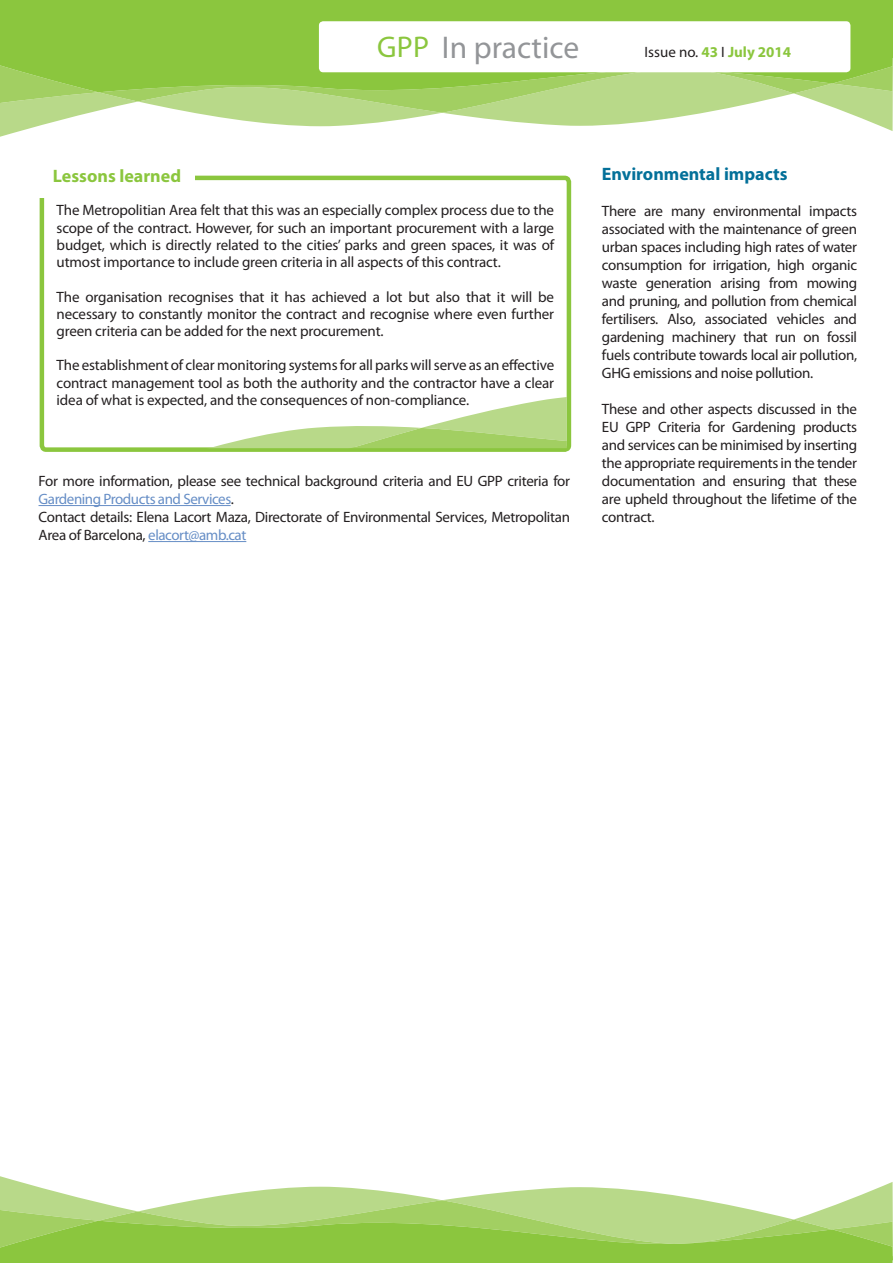
<style>
.page{position:relative;width:893px;height:1263px;background:#fff}
.page>*{position:absolute;margin:0;border:0;box-sizing:border-box;transform-origin:0 0}
.t1{font:31.5px "Myriad Pro";color:#939598}
.t2{font:700 18px "Myriad Pro";color:#037099}
.t3{font:700 18px "Myriad Pro";color:#8bc63e}
.t4{font:15px/18px "Myriad Pro";letter-spacing:-.02em;color:#231f20;text-align:justify}
.t5{font:700 15px "Myriad Pro";color:#8bc63e}
.s1{font-size:30px;color:#8bc63e}
.s2{font-weight:400;color:#231f20}
.s3{color:#668ec6}
</style>
<div class="page">
<svg style="left:0;top:113px;width:88px;height:24px"></svg>
<svg style="left:195px;top:113px;width:698px;height:18px"></svg>
<svg style="left:0;top:58px;width:893px;height:55px;background:#a9d36f"></svg>
<div style="left:0;top:0;width:893px;height:58px;background:#8bc63e"></div>
<div style="left:319px;top:21px;width:531px;height:51px;background:#fff;border-radius:4px"></div>
<svg style="left:0;top:1176px;width:88px;height:24px"></svg>
<svg style="left:195px;top:1182px;width:698px;height:18px"></svg>
<svg style="left:0;top:1200px;width:893px;height:63px;background:#a1cf62"></svg>
<div style="left:40px;top:176px;width:531px;height:276px;border:4px solid #8bc63e;border-radius:4px"></div>
<div style="left:37px;top:148px;width:158px;height:50px;background:#fff"></div>
<svg style="left:200px;top:382px;width:367px;height:66px"></svg>
<hr style="left:39px;top:505px;width:192px;height:1px;background:#668ec6">
<hr style="left:148px;top:541px;width:98px;height:1px;background:#668ec6">
<h1 class="t1" style="left:377px;top:28px;width:203px"><span class="s1">GPP</span> In practice</h1>
<p class="t5" style="left:645px;top:42px;width:148px"><span class="s2">Issue no.</span> 43 <span class="s2">I</span> July 2014</p>
<p class="t3" style="left:53px;top:164px;width:130px">Lessons learned</p>
<p class="t2" style="left:602px;top:162px;width:187px">Environmental impacts</p>
<p class="t4" style="left:602px;top:202px;width:257px">There are many environmental impacts associated with the maintenance of green urban spaces including high rates of water consumption for irrigation, high organic waste generation arising from mowing and pruning, and pollution from chemical fertilisers. Also, associated vehicles and gardening machinery that run on fossil fuels contribute towards local air pollution, GHG emissions and noise pollution.</p>
<p class="t4" style="left:602px;top:400px;width:257px">These and other aspects discussed in the EU GPP Criteria for Gardening products and services can be minimised by inserting the appropriate requirements in the tender documentation and ensuring that these are upheld throughout the lifetime of the contract.</p>
<p class="t4" style="left:57px;top:202px;width:499px;line-height:17.2px">The Metropolitian Area felt that this was an especially complex process due to the scope of the contract. However, for such an important procurement with a large budget, which is directly related to the cities’ parks and green spaces, it was of utmost importance to include green criteria in all aspects of this contract.</p>
<p class="t4" style="left:57px;top:288px;width:499px;line-height:17.2px">The organisation recognises that it has achieved a lot but also that it will be necessary to constantly monitor the contract and recognise where even further green criteria can be added for the next procurement.</p>
<p class="t4" style="left:57px;top:356px;width:499px;line-height:17.2px">The establishment of clear monitoring systems for all parks will serve as an effective contract management tool as both the authority and the contractor have a clear idea of what is expected, and the consequences of non-compliance.</p>
<p class="t4" style="left:39px;top:472px;width:533px">For more information, please see technical background criteria and EU GPP criteria for<br><span class="s3">Gardening Products and Services</span>.</p>
<p class="t4" style="left:39px;top:508px;width:533px">Contact details: Elena Lacort Maza, Directorate of Environmental Services, Metropolitan<br>Area of Barcelona, <span class="s3">elacort@amb.cat</span></p>
</div>
